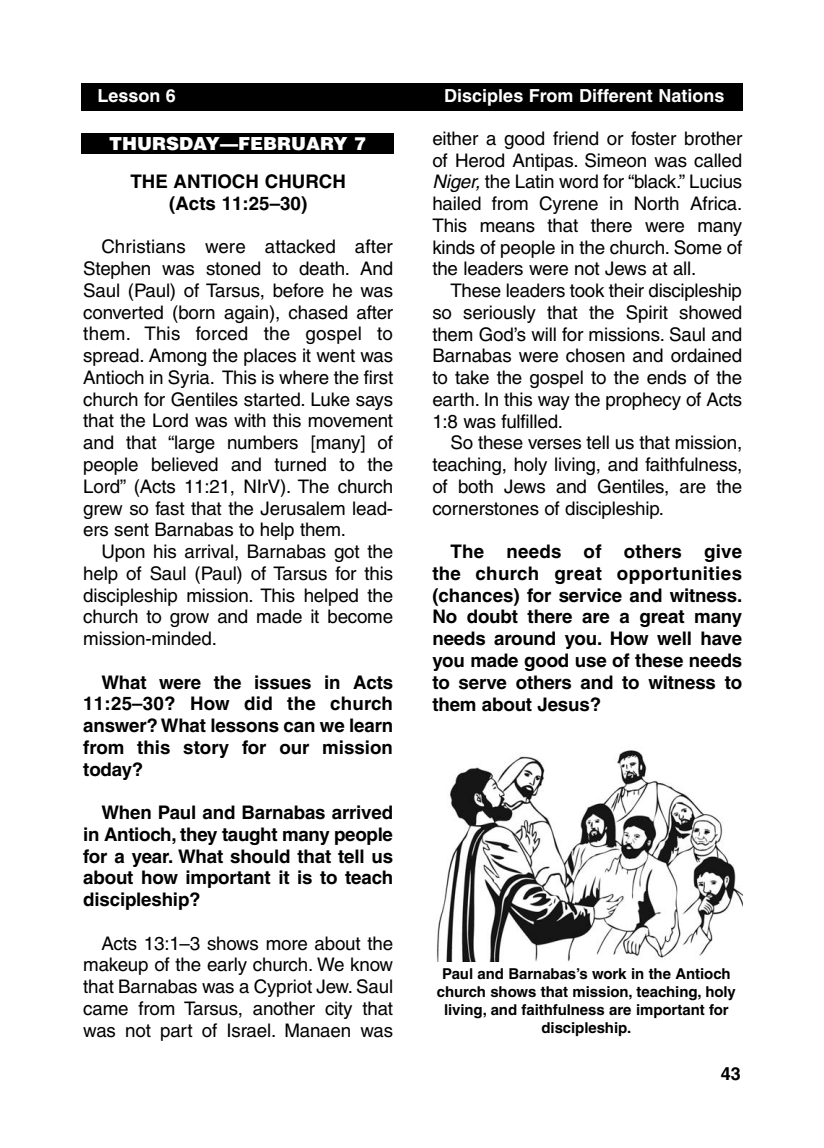
<style>
.page{position:relative;width:824px;height:1148px;background:#fff}
.page>*{position:absolute;margin:0;border:0;box-sizing:border-box;transform-origin:0 0}
.t1{font:18.75px/21.8px "Helvetica";letter-spacing:-.01em;color:#000;text-align:justify}
.t2{font:700 18.75px/21.8px "Helvetica";letter-spacing:-.01em;color:#000;text-align:justify}
.t3{font:700 18px "Helvetica";color:#fff}
.t4{font:900 18px "Helvetica";color:#fff}
.t5{font:700 18px "Helvetica";color:#000}
.t6{font:700 15px/18px "Helvetica";letter-spacing:-.005em;color:#000;text-align:center}
.s1{font-style:italic}
</style>
<div class="page">
<div style="left:81px;top:83px;width:662px;height:27px;background:#000"></div>
<div style="left:81px;top:133px;width:313px;height:20px;background:#000"></div>
<img style="left:436px;top:750px;width:306px;height:211px">
<p class="t3" style="left:97px;top:89px;width:80px">Lesson 6</p>
<p class="t3" style="left:444px;top:89px;width:282px">Disciples From Different Nations</p>
<p class="t4" style="left:109px;top:133px;width:258px">THURSDAY—FEBRUARY 7</p>
<p class="t2" style="left:130px;top:172px;width:217px;text-align:center">THE ANTIOCH CHURCH (Acts 11:25–30)</p>
<p class="t1" style="left:83px;top:238px;width:311px;text-indent:18px">Christians were attacked after Stephen was stoned to death. And Saul (Paul) of Tarsus, before he was converted (born again), chased after them. This forced the gospel to spread. Among the places it went was Antioch in Syria. This is where the first church for Gentiles started. Luke says that the Lord was with this movement and that “large numbers [many] of people believed and turned to the Lord” (Acts 11:21, NIrV). The church grew so fast that the Jerusalem lead&shy;ers sent Barnabas to help them.</p>
<p class="t1" style="left:83px;top:542px;width:311px;text-indent:18px">Upon his arrival, Barnabas got the help of Saul (Paul) of Tarsus for this discipleship mission. This helped the church to grow and made it become mission-minded.</p>
<p class="t2" style="left:83px;top:672px;width:311px;text-indent:18px">What were the issues in Acts 11:25–30? How did the church answer? What lessons can we learn from this story for our mission today?</p>
<p class="t2" style="left:83px;top:803px;width:311px;text-indent:18px">When Paul and Barnabas arrived in Antioch, they taught many people for a year. What should that tell us about how important it is to teach discipleship?</p>
<p class="t1" style="left:83px;top:934px;width:311px;text-indent:18px">Acts 13:1–3 shows more about the makeup of the early church. We know that Barnabas was a Cypriot Jew. Saul came from Tarsus, another city that was not part of Israel. Manaen was</p>
<p class="t1" style="left:432px;top:129px;width:311px">either a good friend or foster brother of Herod Antipas. Simeon was called <span class="s1">Niger,</span> the Latin word for “black.” Lucius hailed from Cyrene in North Africa.<br>This means that there were many kinds of people in the church. Some of the leaders were not Jews at all.</p>
<p class="t1" style="left:432px;top:281px;width:311px;text-indent:18px">These leaders took their discipleship so seriously that the Spirit showed them God’s will for missions. Saul and Barnabas were chosen and ordained to take the gospel to the ends of the earth. In this way the prophecy of Acts 1:8 was fulfilled.</p>
<p class="t1" style="left:432px;top:433px;width:311px;text-indent:18px">So these verses tell us that mission, teaching, holy living, and faithfulness, of both Jews and Gentiles, are the cornerstones of discipleship.</p>
<p class="t2" style="left:432px;top:542px;width:311px;text-indent:18px">The needs of others give the church great opportunities (chances) for service and witness.<br>No doubt there are a great many needs around you. How well have you made good use of these needs to serve others and to witness to them about Jesus?</p>
<p class="t6" style="left:437px;top:965px;width:300px">Paul and Barnabas’s work in the Antioch church shows that mission, teaching, holy living, and faithfulness are important for discipleship.</p>
<p class="t5" style="left:720px;top:1066px;width:22px">43</p>
</div>
